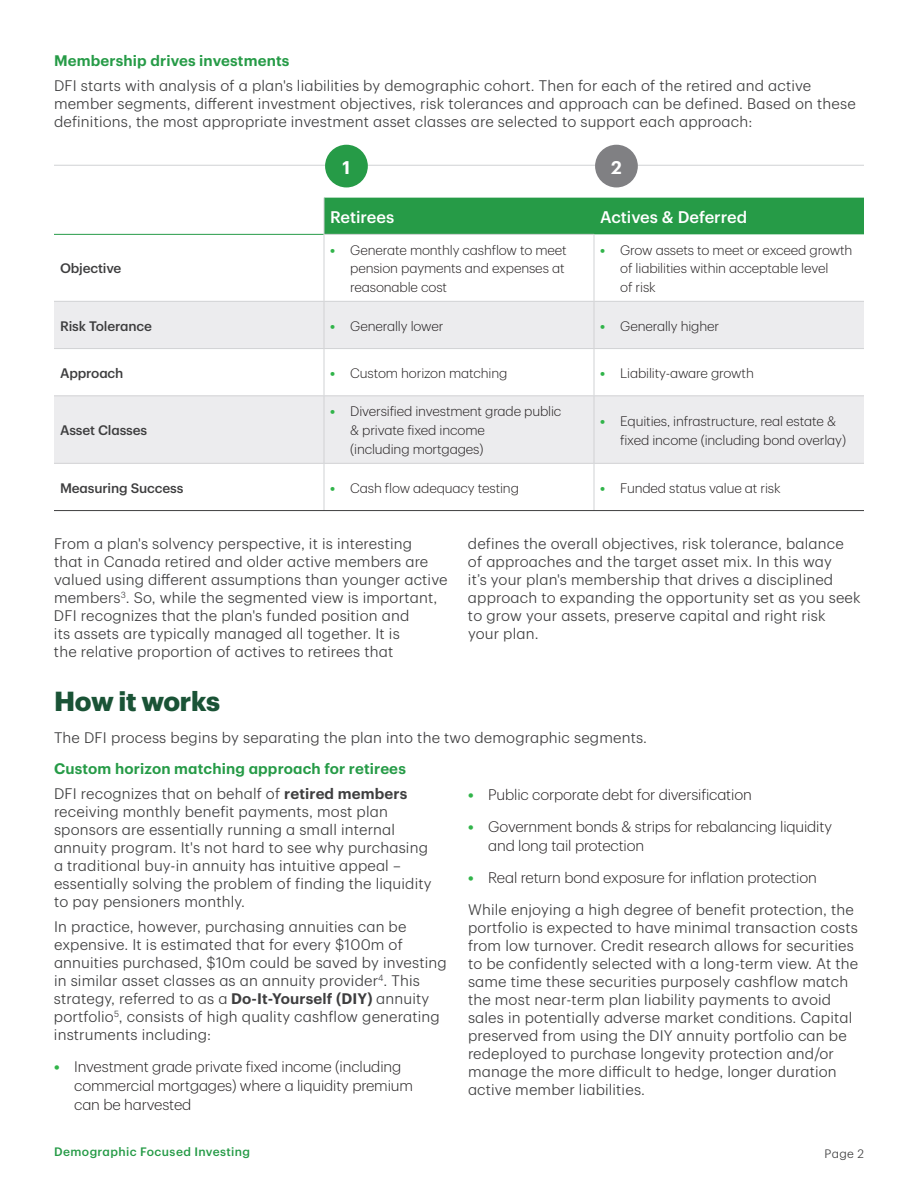
<style>
.page{position:relative;width:918px;height:1188px;background:#fff}
.page>*{position:absolute;margin:0;border:0;box-sizing:border-box;transform-origin:0 0}
.Subhead_Style_2_Dark{font:700 27px "TD Graphik";letter-spacing:-.01em;color:#1a5336}
.Subhead_Style_2_Dark-2{font:600 18px "TD Graphik";color:#fff}
.Subhead_Style_3_Reve{font:500 16.5px "TD Graphik";color:#fff}
.Subhead_Style_2_Dark-3{font:300 15px/18px "TD Graphik";letter-spacing:.01em;color:#3e3e3f}
.t1{font:300 15px/18.8px "TD Graphik";letter-spacing:-.01em;color:#231f20}
.Subhead_Style_2_Dark-4{font:600 15px "TD Graphik";letter-spacing:.01em;color:#269b47}
.t2{font:300 13.5px/18.8px "TD Graphik";letter-spacing:-.01em;color:#231f20}
.Body_Style_1A_No_Ind{font:500 13.5px "TD Graphik";letter-spacing:-.01em;color:#3e3e3f}
.t3{font:500 12px "TD Graphik";letter-spacing:.035em;color:#269b47}
.t4{font:300 12px "TD Graphik";color:#3e3e3f}
.s1{font-weight:700;color:#31b44a}
.s2{font-weight:600}
</style>
<div class="page">
<hr style="left:54px;top:165px;width:810px;height:1px;background:#d1d2d4">
<div style="left:325px;top:198px;width:539px;height:36px;background:#269b47"></div>
<svg style="left:54px;top:302px;width:810px;height:161px;fill:#ececee"></svg>
<hr style="left:324px;top:198px;width:1px;height:36px;background:#d1d2d4">
<hr style="left:54px;top:301px;width:270px;height:1px;background:#d1d2d4">
<hr style="left:324px;top:301px;width:270px;height:1px;background:#d1d2d4">
<hr style="left:594px;top:301px;width:270px;height:1px;background:#d1d2d4">
<hr style="left:54px;top:348px;width:270px;height:1px;background:#d1d2d4">
<hr style="left:324px;top:348px;width:270px;height:1px;background:#d1d2d4">
<hr style="left:594px;top:348px;width:270px;height:1px;background:#d1d2d4">
<hr style="left:54px;top:395px;width:270px;height:1px;background:#d1d2d4">
<hr style="left:324px;top:395px;width:270px;height:1px;background:#d1d2d4">
<hr style="left:594px;top:395px;width:270px;height:1px;background:#d1d2d4">
<hr style="left:54px;top:463px;width:270px;height:1px;background:#d1d2d4">
<hr style="left:324px;top:463px;width:270px;height:1px;background:#d1d2d4">
<hr style="left:594px;top:463px;width:270px;height:1px;background:#d1d2d4">
<hr style="left:324px;top:234px;width:270px;height:1px;background:#d1d2d4">
<hr style="left:54px;top:234px;width:270px;height:1px;background:#269b47">
<hr style="left:324px;top:235px;width:1px;height:66px;background:#d1d2d4">
<hr style="left:594px;top:235px;width:1px;height:66px;background:#d1d2d4">
<hr style="left:324px;top:301px;width:1px;height:48px;background:#d1d2d4">
<hr style="left:594px;top:301px;width:1px;height:48px;background:#d1d2d4">
<hr style="left:324px;top:349px;width:1px;height:47px;background:#d1d2d4">
<hr style="left:594px;top:349px;width:1px;height:47px;background:#d1d2d4">
<hr style="left:324px;top:396px;width:1px;height:67px;background:#d1d2d4">
<hr style="left:594px;top:396px;width:1px;height:67px;background:#d1d2d4">
<hr style="left:324px;top:463px;width:1px;height:47px;background:#d1d2d4">
<hr style="left:594px;top:463px;width:1px;height:47px;background:#d1d2d4">
<hr style="left:54px;top:510px;width:270px;height:1px;background:#3e3e3f">
<hr style="left:324px;top:510px;width:270px;height:1px;background:#3e3e3f">
<hr style="left:594px;top:510px;width:270px;height:1px;background:#3e3e3f">
<div style="left:325px;top:145px;width:43px;height:42px;background:#269b47;border-radius:50%"></div>
<div style="left:595px;top:145px;width:43px;height:42px;background:#808083;border-radius:50%"></div>
<p class="Subhead_Style_2_Dark-4" style="left:54px;top:49px;width:237px">Membership drives investments</p>
<p class="Subhead_Style_2_Dark-3" style="left:54px;top:75px;width:803px">DFI starts with analysis of a plan's liabilities by demographic cohort. Then for each of the retired and active member segments, different investment objectives, risk tolerances and approach can be defined. Based on these definitions, the most appropriate investment asset classes are selected to support each approach:</p>
<p class="Subhead_Style_2_Dark-2" style="left:343px;top:153px;width:9px">1</p>
<p class="Subhead_Style_2_Dark-2" style="left:611px;top:153px;width:12px">2</p>
<p class="Body_Style_1A_No_Ind" style="left:60px;top:258px;width:63px">Objective</p>
<p class="Subhead_Style_3_Reve" style="left:330px;top:204px;width:66px">Retirees</p>
<p class="Subhead_Style_3_Reve" style="left:600px;top:204px;width:149px">Actives &amp; Deferred</p>
<p class="t2" style="left:350px;top:239px;width:218px;text-indent:-20px"><span class="s1">•</span> Generate monthly cashflow to meet pension payments and expenses at reasonable cost</p>
<p class="t2" style="left:620px;top:239px;width:234px;text-indent:-20px"><span class="s1">•</span> Grow assets to meet or exceed growth of liabilities within acceptable level<br>of risk</p>
<p class="Body_Style_1A_No_Ind" style="left:60px;top:315px;width:93px">Risk Tolerance</p>
<p class="t2" style="left:330px;top:315px;width:115px"><span class="s1">•</span> Generally lower</p>
<p class="t2" style="left:600px;top:315px;width:121px"><span class="s1">•</span> Generally higher</p>
<p class="Body_Style_1A_No_Ind" style="left:60px;top:363px;width:65px">Approach</p>
<p class="t2" style="left:330px;top:362px;width:179px"><span class="s1">•</span> Custom horizon matching</p>
<p class="t2" style="left:600px;top:362px;width:155px"><span class="s1">•</span> Liability-aware growth</p>
<p class="Body_Style_1A_No_Ind" style="left:60px;top:420px;width:89px">Asset Classes</p>
<p class="t2" style="left:350px;top:401px;width:213px;text-indent:-20px"><span class="s1">•</span> Diversified investment grade public &amp; private fixed income<br>(including mortgages)</p>
<p class="t2" style="left:620px;top:410px;width:227px;text-indent:-20px"><span class="s1">•</span> Equities, infrastructure, real estate &amp; fixed income (including bond overlay)</p>
<p class="Body_Style_1A_No_Ind" style="left:60px;top:477px;width:125px">Measuring Success</p>
<p class="t2" style="left:330px;top:477px;width:190px"><span class="s1">•</span> Cash flow adequacy testing</p>
<p class="t2" style="left:600px;top:477px;width:182px"><span class="s1">•</span> Funded status value at risk</p>
<p class="Subhead_Style_2_Dark-3" style="left:54px;top:533px;width:395px">From a plan's solvency perspective, it is interesting<br>that in Canada retired and older active members are valued using different assumptions than younger active members<sup>3</sup>. So, while the segmented view is important, DFI recognizes that the plan's funded position and<br>its assets are typically managed all together. It is<br>the relative proportion of actives to retirees that</p>
<p class="Subhead_Style_2_Dark-3" style="left:468px;top:533px;width:394px">defines the overall objectives, risk tolerance, balance of approaches and the target asset mix. In this way<br>it’s your plan's membership that drives a disciplined approach to expanding the opportunity set as you seek to grow your assets, preserve capital and right risk<br>your plan.</p>
<p class="Subhead_Style_2_Dark" style="left:54px;top:681px;width:168px">How it works</p>
<p class="Subhead_Style_2_Dark-3" style="left:54px;top:727px;width:595px">The DFI process begins by separating the plan into the two demographic segments.</p>
<p class="Subhead_Style_2_Dark-4" style="left:54px;top:757px;width:353px">Custom horizon matching approach for retirees</p>
<p class="Subhead_Style_2_Dark-3" style="left:54px;top:783px;width:379px">DFI recognizes that on behalf of <span class="s2">retired members </span>receiving monthly benefit payments, most plan sponsors are essentially running a small internal annuity program. It's not hard to see why purchasing a traditional buy-in annuity has intuitive appeal – essentially solving the problem of finding the liquidity to pay pensioners monthly.</p>
<p class="Subhead_Style_2_Dark-3" style="left:54px;top:916px;width:394px">In practice, however, purchasing annuities can be expensive. It is estimated that for every $100m of annuities purchased, $10m could be saved by investing in similar asset classes as an annuity provider<sup>4</sup>. This strategy, referred to as a <span class="s2">Do-It-Yourself (DIY)</span> annuity portfolio<sup>5</sup>, consists of high quality cashflow generating instruments including:</p>
<p class="t1" style="left:74px;top:1056px;width:340px;text-indent:-20px"><span class="s1">•</span> Investment grade private fixed income (including commercial mortgages) where a liquidity premium can be harvested</p>
<p class="t1" style="left:468px;top:784px;width:285px"><span class="s1">•</span> Public corporate debt for diversification</p>
<p class="t1" style="left:488px;top:816px;width:345px;text-indent:-20px"><span class="s1">•</span> Government bonds &amp; strips for rebalancing liquidity and long tail protection</p>
<p class="t1" style="left:468px;top:867px;width:350px"><span class="s1">•</span> Real return bond exposure for inflation protection</p>
<p class="Subhead_Style_2_Dark-3" style="left:468px;top:899px;width:392px">While enjoying a high degree of benefit protection, the portfolio is expected to have minimal transaction costs from low turnover. Credit research allows for securities to be confidently selected with a long-term view. At the same time these securities purposely cashflow match the most near-term plan liability payments to avoid sales in potentially adverse market conditions. Capital preserved from using the DIY annuity portfolio can be redeployed to purchase longevity protection and/or manage the more difficult to hedge, longer duration active member liabilities.</p>
<p class="t3" style="left:54px;top:1143px;width:198px">Demographic Focused Investing</p>
<p class="t4" style="left:825px;top:1144px;width:41px">Page 2</p>
</div>
